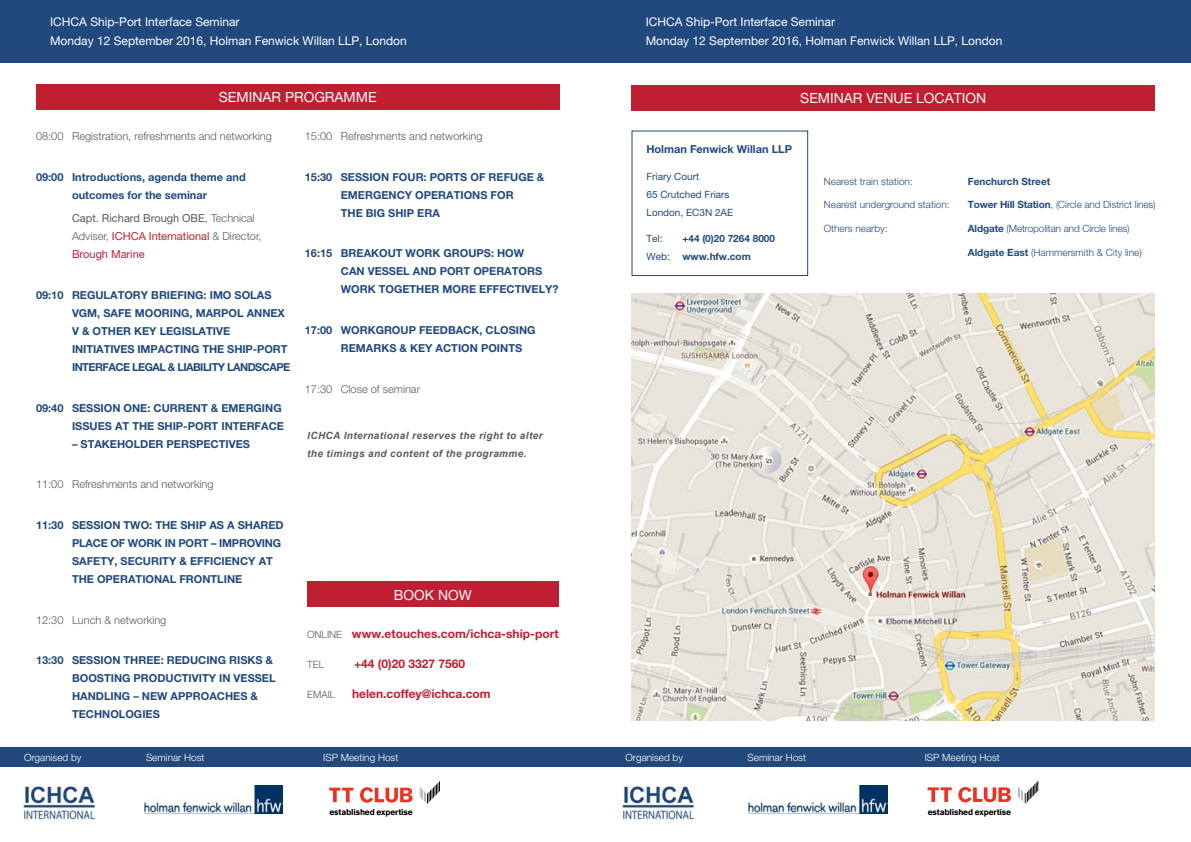
<style>
.page{position:relative;width:1191px;height:842px;background:#fff}
.page>*{position:absolute;margin:0;border:0;box-sizing:border-box;transform-origin:0 0}
.t1{font:14px "Helvetica Neue LT Pro";color:#fff}
.t2{font:12px/19.8px "Helvetica Neue LT Pro";color:#fff}
.t3{font:700 12px "Helvetica Neue LT Pro";color:#c01f32}
.t4{font:700 11px/18px "Helvetica Neue LT Pro";color:#21497d}
.t5{font:300 11px "Helvetica Neue LT Pro";color:#58595b}
.t6{font:11px/18px "Helvetica Neue LT Pro";color:#c01f32}
.t7{font:300 10px "Helvetica Neue LT Pro";color:#21497d}
.t8{font:italic 700 10px/18px "Arial";letter-spacing:.04em;color:#58595b}
.t9{font:300 10px "Helvetica Neue LT Pro";color:#fff}
.t10{font:10px/18px "Helvetica Neue LT Pro";color:#21497d}
.t11{font:700 10px "Helvetica Neue LT Pro";color:#21497d}
.t12{font:300 10px "Helvetica Neue LT Pro";color:#58595b}
.t13{font:700 8.5px "Akzidenz Grotesk BE";letter-spacing:-.02em;color:#000}
.s1{color:#58595b}
.s2{font-weight:300;color:#58595b}
.s3{font-weight:300;font-size:10px;color:#58595b}
.s4{font-weight:700}
</style>
<div class="page">
<div style="left:0;top:0;width:595px;height:62px;background:#21497d"></div>
<div style="left:595px;top:0;width:596px;height:62px;background:#21497d"></div>
<img style="left:23px;top:784px;width:73px;height:36px">
<div style="left:0;top:747px;width:602px;height:20px;background:#21497d"></div>
<div style="left:595px;top:747px;width:596px;height:20px;background:#21497d"></div>
<img style="left:622px;top:784px;width:72px;height:36px">
<img style="left:145px;top:786px;width:138px;height:28px">
<svg style="left:329px;top:787px;width:83px;height:16px"></svg>
<svg style="left:420px;top:781px;width:20px;height:23px"></svg>
<svg style="left:927px;top:787px;width:84px;height:15px"></svg>
<svg style="left:1018px;top:781px;width:20px;height:23px"></svg>
<img style="left:749px;top:786px;width:138px;height:28px">
<div style="left:36px;top:84px;width:523px;height:26px;background:#c01f32"></div>
<div style="left:631px;top:85px;width:524px;height:25px;background:#c01f32"></div>
<div style="left:632px;top:131px;width:176px;height:145px;border:1px solid #21497d"></div>
<img style="left:631px;top:293px;width:523px;height:427px">
<div style="left:307px;top:582px;width:251px;height:25px;background:#c01f32"></div>
<p class="t2" style="left:50px;top:11px;width:358px">ICHCA Ship-Port Interface Seminar<br>Monday 12 September 2016, Holman Fenwick Willan LLP, London</p>
<p class="t2" style="left:645px;top:11px;width:358px">ICHCA Ship-Port Interface Seminar<br>Monday 12 September 2016, Holman Fenwick Willan LLP, London</p>
<p class="t1" style="left:219px;top:89px;width:159px">SEMINAR PROGRAMME</p>
<p class="t5" style="left:36px;top:129px;width:237px">08:00 Registration, refreshments and networking</p>
<p class="t4" style="left:36px;top:167px;width:211px;text-align:center">09:00 Introductions, agenda theme and outcomes for the seminar</p>
<p class="t6" style="left:72px;top:209px;width:191px"><span class="s1">Capt. Richard Brough OBE</span><span class="s2">, Technical<br>Adviser,</span> ICHCA International <span class="s2">&amp; Director,<br></span>Brough Marine</p>
<p class="t4" style="left:72px;top:286px;width:220px;text-indent:-36px">09:10 REGULATORY BRIEFING: IMO SOLAS VGM, SAFE MOORING, MARPOL ANNEX V &amp; OTHER KEY LEGISLATIVE INITIATIVES IMPACTING THE SHIP-PORT INTERFACE LEGAL &amp; LIABILITY LANDSCAPE</p>
<p class="t4" style="left:36px;top:398px;width:249px;text-align:right">09:40 SESSION ONE: CURRENT &amp; EMERGING<br>ISSUES AT THE SHIP-PORT INTERFACE</p>
<p class="t4" style="left:72px;top:434px;width:179px">– STAKEHOLDER PERSPECTIVES</p>
<p class="t5" style="left:36px;top:478px;width:179px">11:00 Refreshments and networking</p>
<p class="t4" style="left:72px;top:516px;width:213px;text-indent:-36px">11:30 SESSION TWO: THE SHIP AS A SHARED<br>PLACE OF WORK IN PORT – IMPROVING<br>SAFETY, SECURITY &amp; EFFICIENCY AT<br>THE OPERATIONAL FRONTLINE</p>
<p class="t5" style="left:36px;top:613px;width:132px">12:30 Lunch &amp; networking</p>
<p class="t4" style="left:72px;top:651px;width:205px;text-indent:-36px">13:30 SESSION THREE: REDUCING RISKS &amp;<br>BOOSTING PRODUCTIVITY IN VESSEL<br>HANDLING – NEW APPROACHES &amp;<br>TECHNOLOGIES</p>
<p class="t5" style="left:305px;top:129px;width:179px">15:00 Refreshments and networking</p>
<p class="t4" style="left:341px;top:167px;width:205px;text-indent:-36px">15:30 SESSION FOUR: PORTS OF REFUGE &amp;<br>EMERGENCY OPERATIONS FOR<br>THE BIG SHIP ERA</p>
<p class="t4" style="left:341px;top:244px;width:219px;text-indent:-36px">16:15 BREAKOUT WORK GROUPS: HOW<br>CAN VESSEL AND PORT OPERATORS<br>WORK TOGETHER MORE EFFECTIVELY?</p>
<p class="t4" style="left:341px;top:321px;width:196px;text-indent:-36px">17:00 WORKGROUP FEEDBACK, CLOSING<br>REMARKS &amp; KEY ACTION POINTS</p>
<p class="t5" style="left:305px;top:382px;width:117px">17:30 Close of seminar</p>
<p class="t8" style="left:307px;top:426px;width:237px">ICHCA International reserves the right to alter the timings and content of the programme.</p>
<p class="t1" style="left:394px;top:587px;width:79px">BOOK NOW</p>
<p class="t3" style="left:307px;top:627px;width:253px"><span class="s3">ONLINE</span> www.etouches.com/ichca-ship-port</p>
<p class="t12" style="left:307px;top:659px;width:18px">TEL</p>
<p class="t3" style="left:354px;top:657px;width:113px">+44 (0)20 3327 7560</p>
<p class="t12" style="left:307px;top:689px;width:30px">EMAIL</p>
<p class="t3" style="left:352px;top:687px;width:140px">helen.coffey@ichca.com</p>
<p class="t1" style="left:800px;top:89px;width:187px">SEMINAR VENUE LOCATION</p>
<p class="t4" style="left:646px;top:140px;width:147px">Holman Fenwick Willan LLP</p>
<p class="t10" style="left:646px;top:167px;width:88px">Friary Court<br>65 Crutched Friars<br>London, EC3N 2AE</p>
<p class="t10" style="left:646px;top:230px;width:18px">Tel:</p>
<p class="t11" style="left:682px;top:233px;width:94px">+44 (0)20 7264 8000</p>
<p class="t10" style="left:646px;top:248px;width:25px">Web:</p>
<p class="t11" style="left:682px;top:251px;width:70px">www.hfw.com</p>
<p class="t7" style="left:823px;top:175px;width:90px">Nearest train station:</p>
<p class="t11" style="left:967px;top:175px;width:84px">Fenchurch Street</p>
<p class="t7" style="left:823px;top:199px;width:127px">Nearest underground station:</p>
<p class="t7" style="left:967px;top:199px;width:189px"><span class="s4">Tower Hill Station</span>, (Circle and District lines)</p>
<p class="t7" style="left:823px;top:222px;width:65px">Others nearby:</p>
<p class="t7" style="left:967px;top:222px;width:163px"><span class="s4">Aldgate</span> (Metropolitan and Circle lines)</p>
<p class="t7" style="left:967px;top:246px;width:175px"><span class="s4">Aldgate East</span> (Hammersmith &amp; City line)</p>
<p class="t9" style="left:24px;top:751px;width:59px">Organised by</p>
<p class="t9" style="left:146px;top:751px;width:60px">Seminar Host</p>
<p class="t9" style="left:323px;top:751px;width:77px">ISP Meeting Host</p>
<p class="t9" style="left:625px;top:751px;width:59px">Organised by</p>
<p class="t9" style="left:747px;top:751px;width:60px">Seminar Host</p>
<p class="t9" style="left:924px;top:751px;width:77px">ISP Meeting Host</p>
<p class="t13" style="left:329px;top:807px;width:85px">established expertise</p>
<p class="t13" style="left:927px;top:807px;width:85px">established expertise</p>
</div>
